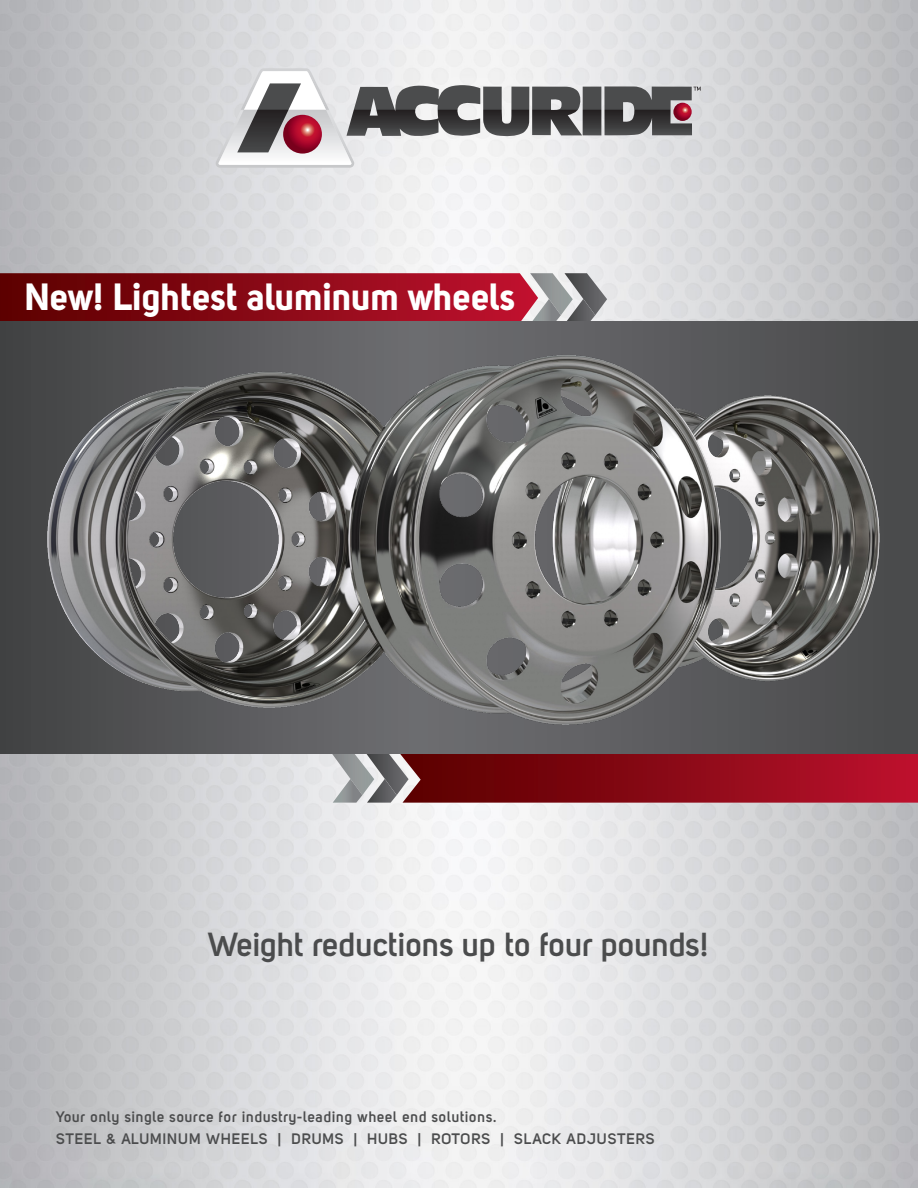
<style>
.page{position:relative;width:918px;height:1188px;background:#fff}
.page>*{position:absolute;margin:0;border:0;box-sizing:border-box;transform-origin:0 0}
.t1{font:37.5px "Uni Sans Bold";color:#fff}
.t2{font:700 33px "Uni Sans Semi";color:#4b4c4d}
.t3{font:700 15px "Uni Sans Semi";letter-spacing:.045em;color:#4b4c4d}
</style>
<div class="page">
<img style="left:0;top:0;width:918px;height:1188px">
<svg style="left:583px;top:87px;width:18px;height:48px"></svg>
<svg style="left:215px;top:68px;width:367px;height:100px"></svg>
<svg style="left:283px;top:115px;width:39px;height:39px"></svg>
<svg style="left:604px;top:86px;width:97px;height:50px;background:#6c6467"></svg>
<svg style="left:0;top:273px;width:607px;height:49px;background:#8e1f2a"></svg>
<svg style="left:332px;top:754px;width:586px;height:49px;background:#8f1f2b"></svg>
<svg style="left:0;top:322px;width:918px;height:432px;background:#4f5052"></svg>
<img style="left:39px;top:340px;width:842px;height:399px">
<p class="t1" style="left:25px;top:274px;width:492px">New! Lightest aluminum wheels</p>
<p class="t2" style="left:209px;top:925px;width:502px">Weight reductions up to four pounds!</p>
<p class="t3" style="left:56px;top:1108px;width:442px">Your only single source for industry-leading wheel end solutions.</p>
<p class="t3" style="left:56px;top:1130px;width:600px">STEEL &amp; ALUMINUM WHEELS | DRUMS | HUBS | ROTORS | SLACK ADJUSTERS</p>
</div>
